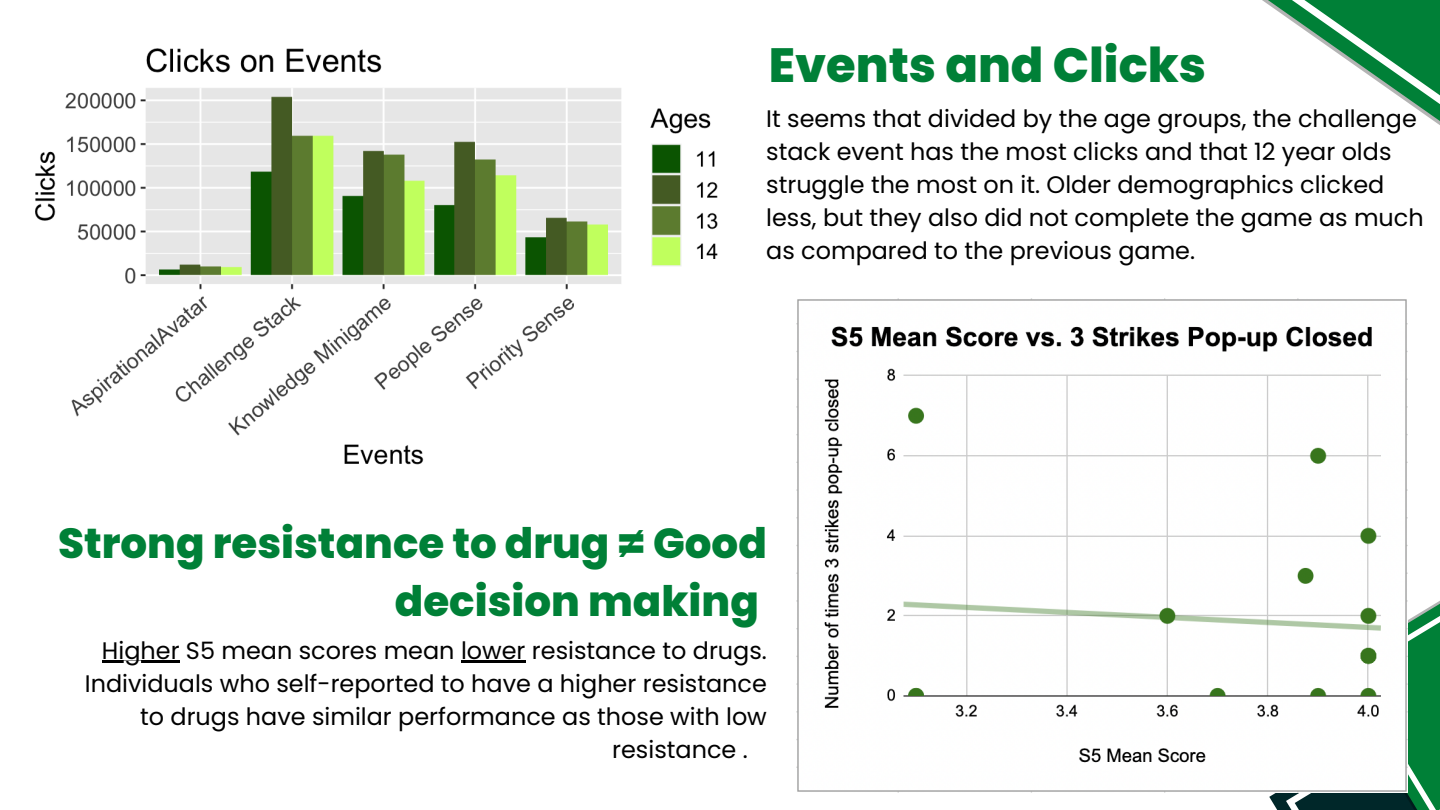
<style>
.page{position:relative;width:1440px;height:810px;background:#fff}
.page>*{position:absolute;margin:0;border:0;box-sizing:border-box;transform-origin:0 0}
.t1{font:800 48px "Poppins";color:#008037}
.t2{font:800 42px/58.5px "Poppins";color:#008037;text-align:right}
.t3{font:23.9px/33px "Poppins";color:#000}
</style>
<div class="page">
<svg style="left:1262px;top:0;width:178px;height:125px"></svg>
<svg style="left:1269px;top:572px;width:171px;height:238px"></svg>
<img style="left:797px;top:299px;width:610px;height:493px">
<img style="left:35px;top:48px;width:683px;height:417px">
<hr style="left:102px;top:661px;width:78px;height:2px;background:#000">
<hr style="left:461px;top:661px;width:65px;height:2px;background:#000">
<p class="t1" style="left:769px;top:32px;width:439px">Events and Clicks</p>
<p class="t3" style="left:766px;top:102px;width:659px">It seems that divided by the age groups, the challenge stack event has the most clicks and that 12 year olds struggle the most on it. Older demographics clicked less, but they also did not complete the game as much as compared to the previous game.</p>
<p class="t2" style="left:58px;top:514px;width:710px">Strong resistance to drug ≠ Good decision making</p>
<p class="t3" style="left:102px;top:634px;width:667px">Higher S5 mean scores mean lower resistance to drugs.</p>
<p class="t3" style="left:85px;top:667px;width:684px">Individuals who self-reported to have a higher resistance</p>
<p class="t3" style="left:140px;top:700px;width:628px">to drugs have similar performance as those with low</p>
<p class="t3" style="left:612px;top:733px;width:137px">resistance .</p>
</div>
